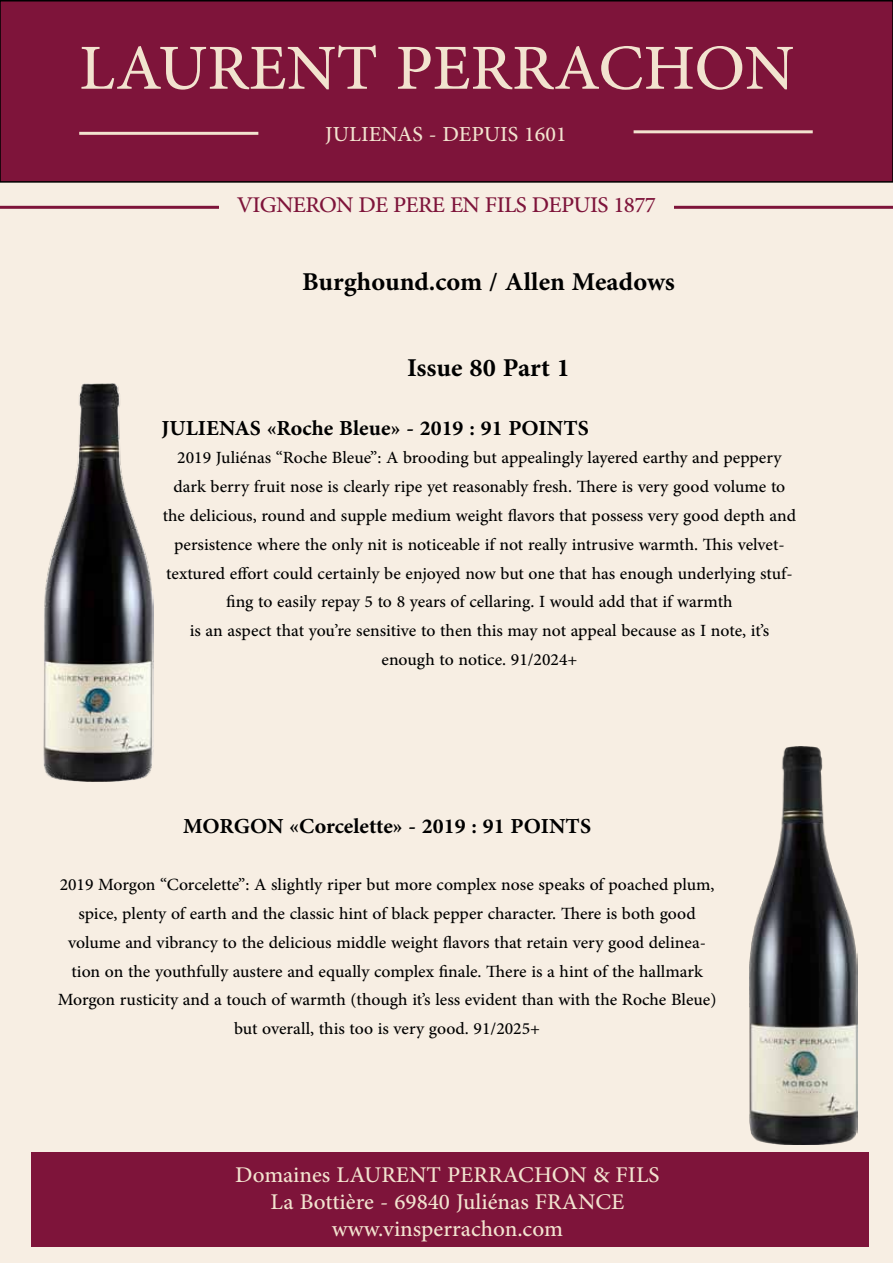
<style>
.page{position:relative;width:893px;height:1263px;background:#f7eee3}
.page>*{position:absolute;margin:0;border:0;box-sizing:border-box;transform-origin:0 0}
.t1{font:90px "Adobe Arabic";color:#f2e3cf}
.t2{font:700 36px "Adobe Arabic";color:#000}
.t3{font:31.5px/27px "Adobe Arabic";color:#f2e3cf;text-align:center}
.t4{font:31.5px "Adobe Arabic";letter-spacing:-.02em;color:#7e143a}
.t5{font:700 30px "Adobe Arabic";color:#000}
.t6{font:30px "Adobe Arabic";color:#f2e3cf}
.t7{font:24px/28.8px "Adobe Arabic";color:#000;text-align:center}
</style>
<div class="page">
<div style="left:0;top:1px;width:893px;height:181px;background:#7e143a"></div>
<div style="left:0;top:0;width:893px;height:183px;border:2px solid #000"></div>
<div style="left:31px;top:1152px;width:838px;height:95px;background:#7e143a"></div>
<hr style="left:634px;top:130px;width:179px;height:3px;background:#f2e3cf">
<hr style="left:79px;top:132px;width:179px;height:3px;background:#f2e3cf">
<hr style="left:674px;top:206px;width:219px;height:3px;background:#7e143a">
<hr style="left:0;top:206px;width:219px;height:3px;background:#7e143a">
<img style="left:43px;top:384px;width:110px;height:397px">
<img style="left:750px;top:747px;width:107px;height:397px">
<h1 class="t1" style="left:79px;top:5px;width:717px">LAURENT PERRACHON</h1>
<p class="t6" style="left:325px;top:113px;width:243px">JULIENAS - DEPUIS 1601</p>
<h3 class="t4" style="left:237px;top:183px;width:421px">VIGNERON DE PERE EN FILS DEPUIS 1877</h3>
<h2 class="t2" style="left:302px;top:256px;width:374px">Burghound.com / Allen Meadows</h2>
<h2 class="t2" style="left:407px;top:343px;width:165px">Issue 80 Part 1</h2>
<p class="t5" style="left:162px;top:407px;width:429px">JULIENAS «Roche Bleue» - 2019 : 91 POINTS</p>
<p class="t7" style="left:163px;top:441px;width:635px">2019 Juliénas “Roche Bleue”: A brooding but appealingly layered earthy and peppery dark berry fruit nose is clearly ripe yet reasonably fresh. There is very good volume to the delicious, round and supple medium weight flavors that possess very good depth and persistence where the only nit is noticeable if not really intrusive warmth. This velvet&shy;textured effort could certainly be enjoyed now but one that has enough underlying stuf&shy;fing to easily repay 5 to 8 years of cellaring. I would add that if warmth<br>is an aspect that you’re sensitive to then this may not appeal because as I note, it’s enough to notice. 91/2024+</p>
<p class="t5" style="left:183px;top:805px;width:409px">MORGON «Corcelette» - 2019 : 91 POINTS</p>
<p class="t7" style="left:58px;top:867px;width:660px">2019 Morgon “Corcelette”: A slightly riper but more complex nose speaks of poached plum, spice, plenty of earth and the classic hint of black pepper character. There is both good volume and vibrancy to the delicious middle weight flavors that retain very good delinea&shy;tion on the youthfully austere and equally complex finale. There is a hint of the hallmark Morgon rusticity and a touch of warmth (though it’s less evident than with the Roche Bleue) but overall, this too is very good. 91/2025+</p>
<h3 class="t3" style="left:235px;top:1157px;width:426px">Domaines LAURENT PERRACHON &amp; FILS<br>La Bottière - 69840 Juliénas FRANCE www.vinsperrachon.com</h3>
</div>
